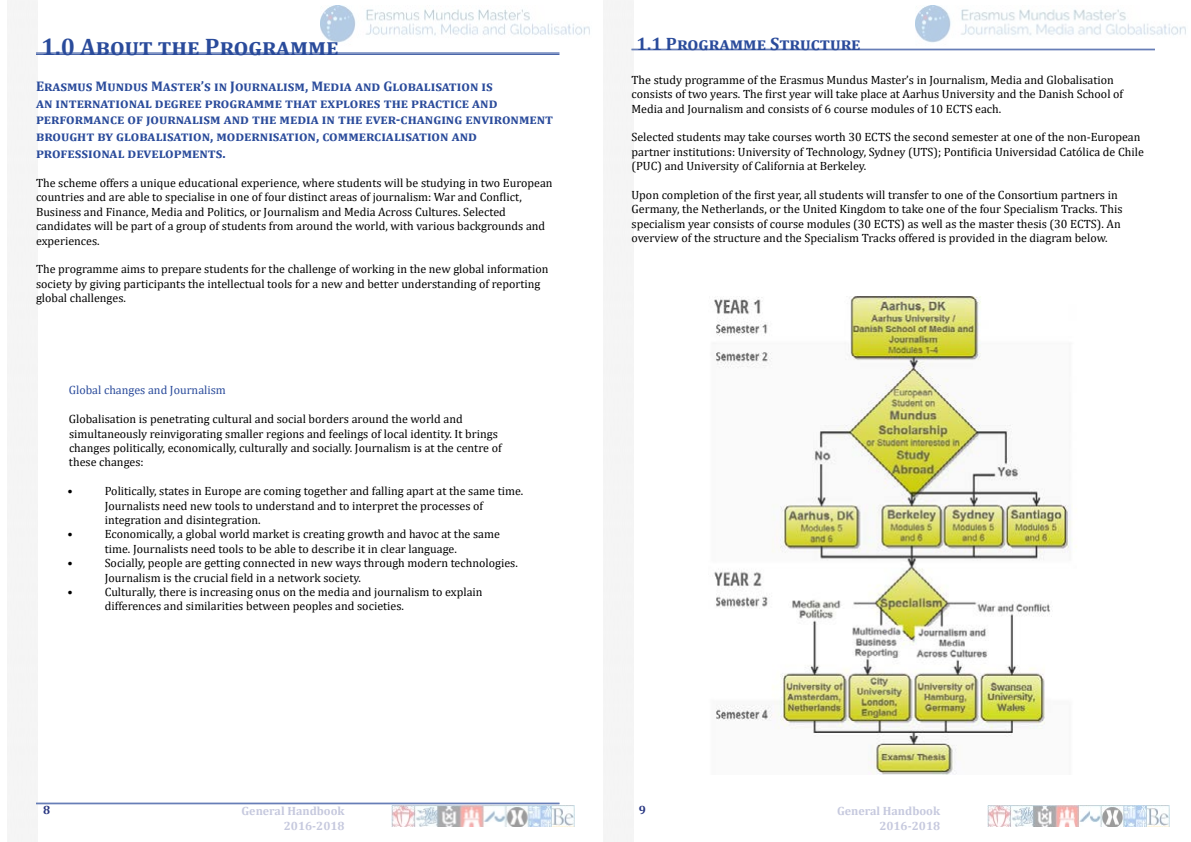
<style>
.page{position:relative;width:1191px;height:842px;background:#fff}
.page>*{position:absolute;margin:0;border:0;box-sizing:border-box;transform-origin:0 0}
.t1{font:700 24px "Cambria";color:#2a4b9b}
.t2{font:700 18px "Cambria";letter-spacing:.04em;color:#2a4b9b}
.t3{font:700 14px/16.8px "Cambria";color:#2a4b9b}
.t4{font:12px/14.4px "Cambria";color:#000}
.t5{font:700 12px/14.4px "Cambria";color:#c6c9de;text-align:right}
.t6{font:12px "Cambria";color:#2a4b9b}
.t7{font:700 12px "Cambria";color:#273581}
</style>
<div class="page">
<img style="left:320px;top:6px;width:270px;height:37px">
<img style="left:916px;top:6px;width:270px;height:37px">
<img style="left:392px;top:806px;width:182px;height:21px">
<img style="left:987px;top:806px;width:182px;height:21px">
<hr style="left:631px;top:49px;width:524px;height:1px;background:#556faf">
<hr style="left:631px;top:50px;width:524px;height:1px;background:#556faf">
<hr style="left:36px;top:53px;width:523px;height:1px;background:#2a4b9b">
<hr style="left:36px;top:54px;width:523px;height:1px;background:#2a4b9b">
<hr style="left:36px;top:803px;width:523px;height:1px;background:#556faf">
<hr style="left:36px;top:804px;width:523px;height:1px;background:#556faf">
<img style="left:714px;top:296px;width:363px;height:478px">
<h1 class="t1" style="left:41px;top:30px;width:299px">1.0 About the Programme</h1>
<p class="t3" style="left:36px;top:77px;width:519px">Erasmus Mundus Master’s in Journalism, Media and Globalisation is<br>an international degree programme that explores the practice and performance of journalism and the media in the ever-changing environment brought by globalisation, modernisation, commercialisation and professional developments.</p>
<p class="t4" style="left:36px;top:176px;width:518px">The scheme offers a unique educational experience, where students will be studying in two European countries and are able to specialise in one of four distinct areas of journalism: War and Conflict, Business and Finance, Media and Politics, or Journalism and Media Across Cultures. Selected candidates will be part of a group of students from around the world, with various backgrounds and experiences.</p>
<p class="t4" style="left:36px;top:262px;width:514px">The programme aims to prepare students for the challenge of working in the new global information society by giving participants the intellectual tools for a new and better understanding of reporting global challenges.</p>
<p class="t6" style="left:69px;top:383px;width:159px">Global changes and Journalism</p>
<p class="t4" style="left:69px;top:412px;width:434px">Globalisation is penetrating cultural and social borders around the world and simultaneously reinvigorating smaller regions and feelings of local identity. It brings changes politically, economically, culturally and socially. Journalism is at the centre of these changes:</p>
<p class="t4" style="left:67px;top:484px;width:7px">•</p>
<p class="t4" style="left:105px;top:484px;width:420px">Politically, states in Europe are coming together and falling apart at the same time.<br>Journalists need new tools to understand and to interpret the processes of integration and disintegration.</p>
<p class="t4" style="left:67px;top:527px;width:7px">•</p>
<p class="t4" style="left:105px;top:527px;width:397px">Economically, a global world market is creating growth and havoc at the same time. Journalists need tools to be able to describe it in clear language.</p>
<p class="t4" style="left:67px;top:556px;width:7px">•</p>
<p class="t4" style="left:105px;top:556px;width:414px">Socially, people are getting connected in new ways through modern technologies.<br>Journalism is the crucial field in a network society.</p>
<p class="t4" style="left:67px;top:585px;width:7px">•</p>
<p class="t4" style="left:105px;top:585px;width:379px">Culturally, there is increasing onus on the media and journalism to explain differences and similarities between peoples and societies.</p>
<h2 class="t2" style="left:636px;top:31px;width:226px">1.1 Programme Structure</h2>
<p class="t4" style="left:631px;top:72px;width:493px">The study programme of the Erasmus Mundus Master’s in Journalism, Media and Globalisation consists of two years. The first year will take place at Aarhus University and the Danish School of<br>Media and Journalism and consists of 6 course modules of 10 ECTS each.</p>
<p class="t4" style="left:631px;top:130px;width:514px">Selected students may take courses worth 30 ECTS the second semester at one of the non-European partner institutions: University of Technology, Sydney (UTS); Pontificia Universidad Católica de Chile (PUC) and University of California at Berkeley.</p>
<p class="t4" style="left:631px;top:188px;width:492px">Upon completion of the first year, all students will transfer to one of the Consortium partners in Germany, the Netherlands, or the United Kingdom to take one of the four Specialism Tracks. This specialism year consists of course modules (30 ECTS) as well as the master thesis (30 ECTS). An overview of the structure and the Specialism Tracks offered is provided in the diagram below.</p>
<p class="t7" style="left:43px;top:801px;width:9px">8</p>
<p class="t5" style="left:241px;top:804px;width:105px">General Handbook</p>
<p class="t7" style="left:638px;top:801px;width:9px">9</p>
<p class="t5" style="left:284px;top:818px;width:62px">2016-2018</p>
<p class="t5" style="left:837px;top:804px;width:105px">General Handbook<br>2016-2018</p>
</div>
